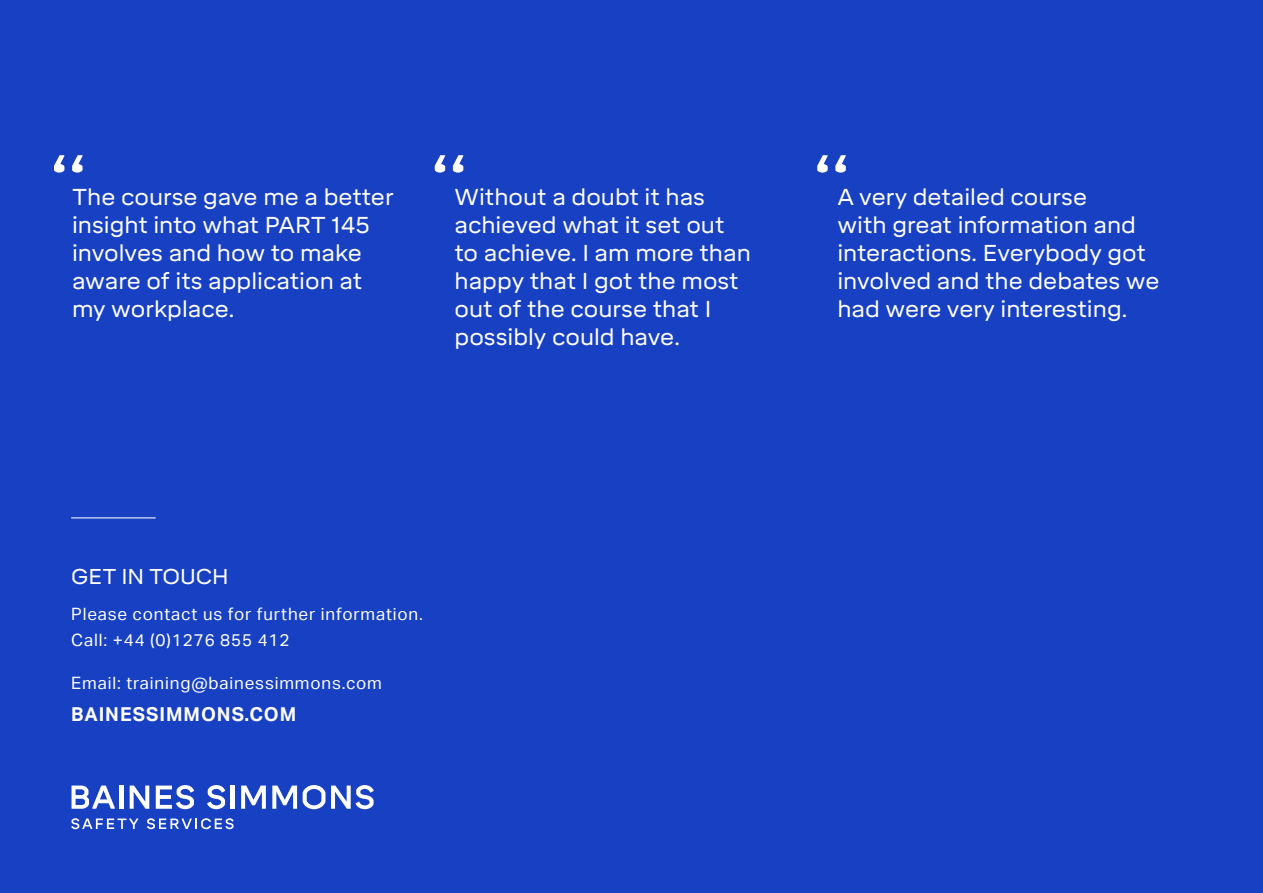
<style>
.page{position:relative;width:1263px;height:893px;background:#1740c2}
.page>*{position:absolute;margin:0;border:0;box-sizing:border-box;transform-origin:0 0}
.t1{font:22.8px/28px "Mikro";color:#fff}
.t2{font:21.3px "Mikro";color:#fff}
.t3{font:700 19.2px "Aktiv Grotesk";letter-spacing:.05em;color:#fff}
.t4{font:17.1px/25.2px "Aktiv Grotesk";letter-spacing:.05em;color:#fff}
</style>
<div class="page">
<svg style="left:71px;top:818px;width:67px;height:11px"></svg>
<svg style="left:147px;top:818px;width:87px;height:11px"></svg>
<svg style="left:72px;top:785px;width:43px;height:24px"></svg>
<hr style="left:119px;top:785px;width:4px;height:24px;background:#fff">
<svg style="left:130px;top:785px;width:19px;height:24px"></svg>
<svg style="left:156px;top:785px;width:38px;height:24px"></svg>
<svg style="left:207px;top:785px;width:18px;height:24px"></svg>
<hr style="left:231px;top:785px;width:4px;height:24px;background:#fff">
<svg style="left:241px;top:785px;width:25px;height:24px"></svg>
<svg style="left:272px;top:785px;width:25px;height:24px"></svg>
<svg style="left:303px;top:785px;width:22px;height:24px"></svg>
<svg style="left:331px;top:785px;width:43px;height:24px"></svg>
<hr style="left:71px;top:517px;width:85px;height:1px;background:#fff">
<svg style="left:54px;top:155px;width:29px;height:18px"></svg>
<svg style="left:817px;top:155px;width:29px;height:18px"></svg>
<svg style="left:435px;top:155px;width:28px;height:18px"></svg>
<p class="t1" style="left:72px;top:183px;width:323px">The course gave me a better insight into what PART 145 involves and how to make aware of its application at my workplace.</p>
<p class="t1" style="left:454px;top:183px;width:298px">Without a doubt it has achieved what it set out to achieve. I am more than happy that I got the most out of the course that I possibly could have.</p>
<p class="t1" style="left:837px;top:184px;width:324px">A very detailed course<br>with great information and interactions. Everybody got involved and the debates we had were very interesting.</p>
<p class="t2" style="left:71px;top:565px;width:159px">GET IN TOUCH</p>
<p class="t4" style="left:71px;top:602px;width:353px">Please contact us for further information.<br>Call: +44 (0)1276 855 412</p>
<p class="t4" style="left:71px;top:671px;width:312px">Email: training@bainessimmons.com</p>
<p class="t3" style="left:71px;top:703px;width:227px">BAINESSIMMONS.COM</p>
</div>
